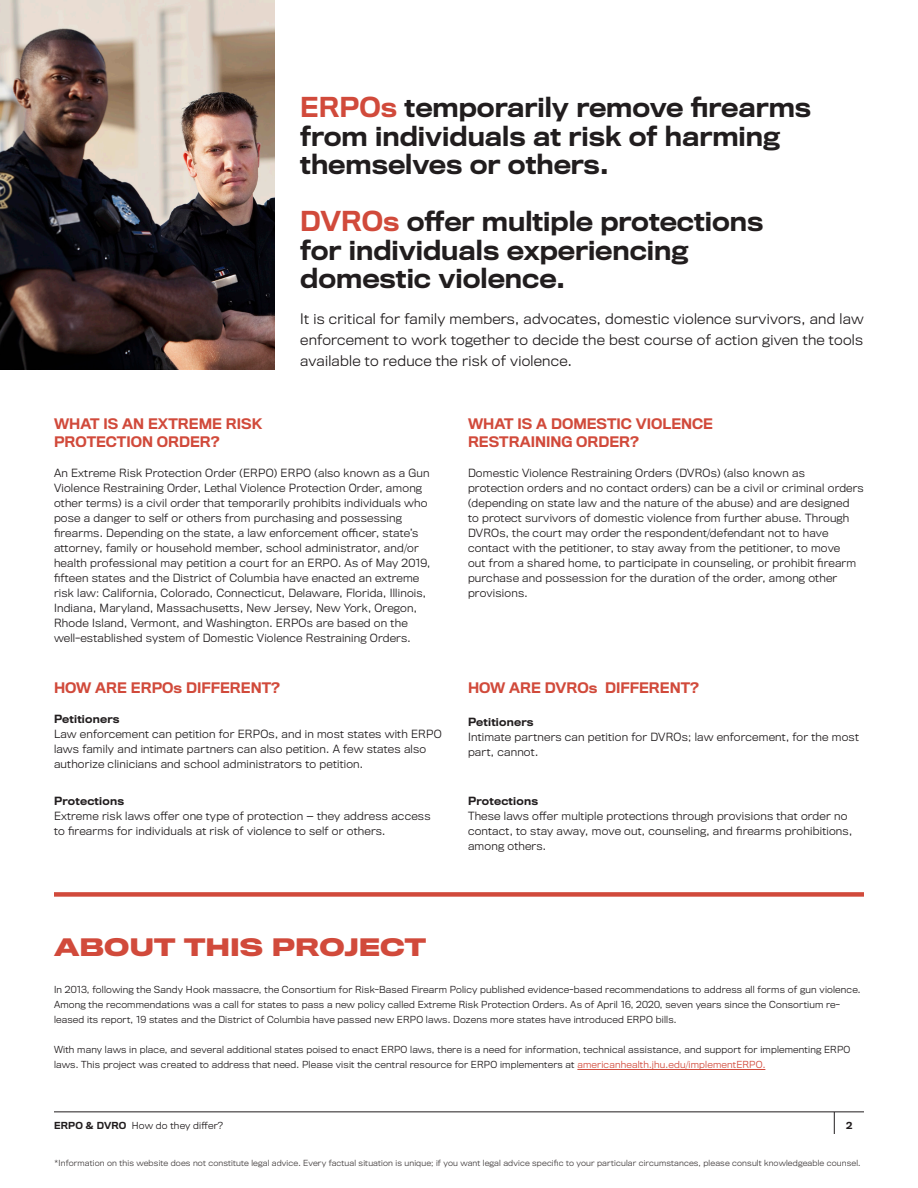
<style>
.page{position:relative;width:918px;height:1188px;background:#fff}
.page>*{position:absolute;margin:0;border:0;box-sizing:border-box;transform-origin:0 0}
.t1{font:500 25.5px/28.5px "Titling Gothic FB Normal";color:#211d1e}
.t2{font:700 22.5px "Titling Gothic FB Wide";color:#d14a3b}
.Body_Copy{font:300 13.5px/21px "Titling Gothic FB Normal";letter-spacing:.02em;color:#211d1e;text-align:justify}
.t3{font:500 13.5px/18px "Titling Gothic FB Normal";color:#d14a3b}
.Body_Copy-2{font:300 10.5px/15px "Titling Gothic FB Normal";letter-spacing:.02em;color:#211d1e}
.Body_Copy-3{font:500 10.5px "Titling Gothic FB Normal";letter-spacing:.02em;color:#211d1e}
.Body_Copy-4{font:300 9px/15px "Titling Gothic FB Normal";letter-spacing:.02em;color:#211d1e}
.t4{font:500 9px "Titling Gothic FB Normal";color:#211d1e}
.t5{font:300 7.8px "Titling Gothic FB Normal";letter-spacing:.02em;color:#403b3b}
.s1{color:#d14a3b}
.s2{font-weight:500}
</style>
<div class="page">
<hr style="left:54px;top:1112px;width:810px;height:1px;background:#211d1e">
<svg style="left:834px;top:1112px;width:1px;height:22px"></svg>
<div style="left:54px;top:892px;width:810px;height:5px;background:#d14a3b"></div>
<img style="left:0;top:0;width:274px;height:369px">
<hr style="left:577px;top:1069px;width:188px;height:1px;background:#d14a3b">
<p class="t1" style="left:300px;top:94px;width:513px"><span class="s1">ERPOs</span> temporarily remove firearms from individuals at risk of harming themselves or others.</p>
<p class="t1" style="left:300px;top:208px;width:465px"><span class="s1">DVROs</span> offer multiple protections for individuals experiencing domestic violence.</p>
<p class="Body_Copy" style="left:300px;top:309px;width:565px">It is critical for family members, advocates, domestic violence survivors, and law enforcement to work together to decide the best course of action given the tools available to reduce the risk of violence.</p>
<p class="t3" style="left:54px;top:415px;width:210px">WHAT IS AN EXTREME RISK<br>PROTECTION ORDER?</p>
<p class="Body_Copy-2" style="left:54px;top:466px;width:378px">An Extreme Risk Protection Order (ERPO) ERPO (also known as a Gun Violence Restraining Order, Lethal Violence Protection Order, among other terms) is a civil order that temporarily prohibits individuals who pose a danger to self or others from purchasing and possessing firearms. Depending on the state, a law enforcement officer, state’s attorney, family or household member, school administrator, and/or health professional may petition a court for an ERPO. As of May 2019, fifteen states and the District of Columbia have enacted an extreme risk law: California, Colorado, Connecticut, Delaware, Florida, Illinois, Indiana, Maryland, Massachusetts, New Jersey, New York, Oregon, Rhode Island, Vermont, and Washington. ERPOs are based on the well-established system of Domestic Violence Restraining Orders.</p>
<p class="t3" style="left:54px;top:679px;width:228px">HOW ARE ERPOs DIFFERENT?</p>
<p class="Body_Copy-3" style="left:54px;top:713px;width:67px">Petitioners</p>
<p class="Body_Copy-2" style="left:54px;top:727px;width:389px">Law enforcement can petition for ERPOs, and in most states with ERPO laws family and intimate partners can also petition. A few states also authorize clinicians and school administrators to petition.</p>
<p class="Body_Copy-3" style="left:54px;top:795px;width:72px">Protections</p>
<p class="Body_Copy-2" style="left:54px;top:809px;width:378px">Extreme risk laws offer one type of protection — they address access to firearms for individuals at risk of violence to self or others.</p>
<p class="t3" style="left:468px;top:415px;width:247px">WHAT IS A DOMESTIC VIOLENCE<br>RESTRAINING ORDER?</p>
<p class="Body_Copy-2" style="left:468px;top:466px;width:397px">Domestic Violence Restraining Orders (DVROs) (also known as<br>protection orders and no contact orders) can be a civil or criminal orders (depending on state law and the nature of the abuse) and are designed<br>to protect survivors of domestic violence from further abuse. Through DVROs, the court may order the respondent/defendant not to have contact with the petitioner, to stay away from the petitioner, to move<br>out from a shared home, to participate in counseling, or prohibit firearm purchase and possession for the duration of the order, among other provisions.</p>
<p class="t3" style="left:468px;top:679px;width:233px">HOW ARE DVROs DIFFERENT?</p>
<p class="Body_Copy-3" style="left:468px;top:716px;width:67px">Petitioners</p>
<p class="Body_Copy-2" style="left:468px;top:730px;width:392px">Intimate partners can petition for DVROs; law enforcement, for the most part, cannot.</p>
<p class="Body_Copy-3" style="left:468px;top:795px;width:72px">Protections</p>
<p class="Body_Copy-2" style="left:468px;top:809px;width:386px">These laws offer multiple protections through provisions that order no contact, to stay away, move out, counseling, and firearms prohibitions, among others.</p>
<p class="t2" style="left:54px;top:935px;width:374px">ABOUT THIS PROJECT</p>
<p class="Body_Copy-4" style="left:54px;top:983px;width:808px">In 2013, following the Sandy Hook massacre, the Consortium for Risk-Based Firearm Policy published evidence-based recommendations to address all forms of gun violence.<br>Among the recommendations was a call for states to pass a new policy called Extreme Risk Protection Orders. As of April 16, 2020, seven years since the Consortium re&shy;leased its report, 19 states and the District of Columbia have passed new ERPO laws. Dozens more states have introduced ERPO bills.</p>
<p class="Body_Copy-4" style="left:54px;top:1043px;width:798px">With many laws in place, and several additional states poised to enact ERPO laws, there is a need for information, technical assistance, and support for implementing ERPO laws. This project was created to address that need. Please visit the central resource for ERPO implementers at <span class="s1">americanhealth.jhu.edu/implementERPO.</span></p>
<p class="Body_Copy-4" style="left:54px;top:1118px;width:171px"><span class="s2">ERPO &amp; DVRO</span> How do they differ?</p>
<p class="t4" style="left:846px;top:1120px;width:8px">2</p>
<p class="t5" style="left:54px;top:1159px;width:808px">*Information on this website does not constitute legal advice. Every factual situation is unique; if you want legal advice specific to your particular circumstances, please consult knowledgeable counsel.</p>
</div>
